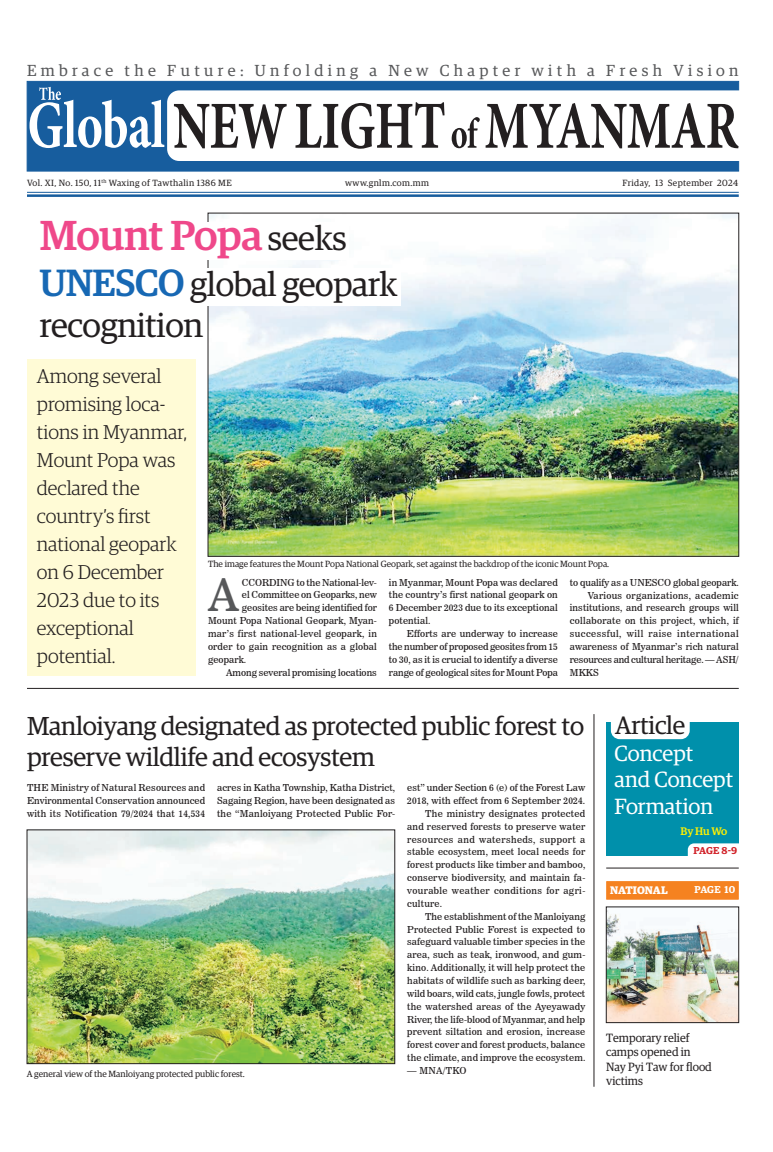
<style>
.page{position:relative;width:773px;height:1152px;background:#fff}
.page>*{position:absolute;margin:0;border:0;box-sizing:border-box;transform-origin:0 0}
._2nd_Body{font:44.8px "News 706 BT Roman C";color:#57585a}
.Brief_Head{font:500 42px "Guardian Egyp";letter-spacing:-.01em;color:#ef488a}
.Brief_Head-2{font:34px/40.8px "Guardian Egyp";letter-spacing:-.01em;color:#231f20}
.Brief_Head-3{font:26px/31.2px "Guardian Egyp";letter-spacing:-.01em;color:#231f20}
.Brief_Head-4{font:25.3px "Guardian Egyp";letter-spacing:-.01em;color:#231f20}
.t1{font:22px/26.4px "Guardian Egyp";color:#fff}
.t2{font:300 20px/28px "Guardian Egyp";color:#231f20}
.t3{font:16px "Guardian Egyp";letter-spacing:.27em;color:#57585a}
.t4{font:12px/14.4px "Guardian Egyp";color:#231f20}
.t5{font:700 11px "Guardian Egyp";letter-spacing:.005em;color:#fff}
.Brief_Head-5{font:500 11px "Guardian Egyp";color:#fff101}
.Spill_Style{font:600 10px "Guardian Egyp";color:#d1232a}
.Spill_Style-2{font:600 10px "Guardian Egyp";color:#fff}
._2nd_Body-2{font:9.5px/12.9px "News 706 BT Roman C";letter-spacing:.01em;color:#231f20;text-align:justify}
._2nd_Body-3{font:9.5px "News 706 BT Roman C";letter-spacing:-.01em;color:#231f20}
.t6{font:9px "Guardian Egyp";color:#231f20}
.t7{font:9px "Guardian Egyp";letter-spacing:.04em;color:#231f20}
.s1{font-weight:400;font-size:34px;color:#231f20}
.s2{font-weight:500;font-size:38px;color:#1768b4}
</style>
<div class="page">
<div style="left:27px;top:359px;width:169px;height:317px;background:#fffbd6"></div>
<div style="left:27px;top:81px;width:711px;height:90px;background:#175d9e"></div>
<div style="left:167px;top:90px;width:573px;height:71px;background:#fff"></div>
<svg style="left:174px;top:102px;width:564px;height:47px;background:#b2b1b1"></svg>
<svg style="left:30px;top:87px;width:134px;height:61px"></svg>
<hr style="left:27px;top:192px;width:711px;height:1px;background:#175d9e">
<hr style="left:27px;top:194px;width:711px;height:3px;background:#175d9e">
<img style="left:210px;top:215px;width:526px;height:339px">
<div style="left:202px;top:222px;width:146px;height:38px;background:#fff"></div>
<div style="left:202px;top:268px;width:198px;height:37px;background:#fff"></div>
<hr style="left:27px;top:688px;width:711px;height:1px;background:#231f20">
<hr style="left:593px;top:714px;width:1px;height:373px;background:#231f20">
<img style="left:29px;top:832px;width:364px;height:230px">
<div style="left:27px;top:830px;width:368px;height:234px;border:1px solid #231f20"></div>
<div style="left:606px;top:722px;width:132px;height:133px;background:#0090ab"></div>
<svg style="left:611px;top:722px;width:78px;height:17px"></svg>
<svg style="left:687px;top:843px;width:52px;height:13px"></svg>
<div style="left:606px;top:881px;width:132px;height:19px;background:#f58220;border:1px solid #f58220"></div>
<hr style="left:606px;top:868px;width:132px;height:1px;background:#231f20">
<img style="left:608px;top:910px;width:128px;height:111px">
<div style="left:606px;top:907px;width:132px;height:116px;border:1px solid #231f20"></div>
<p class="t3" style="left:27px;top:59px;width:713px">Embrace the Future: Unfolding a New Chapter with a Fresh Vision</p>
<p class="t7" style="left:27px;top:176px;width:206px">Vol. XI, No. 150, 11<sup>th</sup> Waxing of Tawthalin 1386 ME</p>
<p class="t7" style="left:345px;top:176px;width:85px">www.gnlm.com.mm</p>
<p class="t7" style="left:622px;top:176px;width:117px">Friday, 13 September 2024</p>
<p class="Brief_Head" style="left:40px;top:205px;width:308px">Mount Popa <span class="s1">seeks</span></p>
<p class="Brief_Head-2" style="left:40px;top:261px;width:359px"><span class="s2">UNESCO</span> global geopark recognition</p>
<p class="t2" style="left:37px;top:361px;width:152px">Among several promising loca&shy;tions in Myanmar,<br>Mount Popa was declared the country’s first national geopark on 6 December<br>2023 due to its exceptional potential.</p>
<p class="t6" style="left:208px;top:557px;width:403px">The image features the Mount Popa National Geopark, set against the backdrop of the iconic Mount Popa.</p>
<p class="_2nd_Body" style="left:208px;top:568px;width:32px">A</p>
<p class="_2nd_Body-3" style="left:242px;top:576px;width:136px">CCORDING to the National-lev-</p>
<p class="_2nd_Body-2" style="left:242px;top:589px;width:136px">el Committee on Geoparks, new</p>
<p class="_2nd_Body-2" style="left:242px;top:601px;width:136px">geosites are being identified for</p>
<p class="_2nd_Body-2" style="left:208px;top:614px;width:170px">Mount Popa National Geopark, Myan-</p>
<p class="_2nd_Body-2" style="left:208px;top:627px;width:170px">mar’s first national-level geopark, in</p>
<p class="_2nd_Body-2" style="left:208px;top:640px;width:170px">order to gain recognition as a global</p>
<p class="_2nd_Body-2" style="left:208px;top:653px;width:40px">geopark.</p>
<p class="_2nd_Body-2" style="left:226px;top:666px;width:152px">Among several promising locations</p>
<p class="_2nd_Body-2" style="left:389px;top:576px;width:170px">in Myanmar, Mount Popa was declared the country’s first national geopark on 6 December 2023 due to its exceptional potential.</p>
<p class="_2nd_Body-2" style="left:389px;top:627px;width:170px;text-indent:18px">Efforts are underway to increase the number of proposed geosites from 15 to 30, as it is crucial to identify a diverse range of geological sites for Mount Popa</p>
<p class="_2nd_Body-2" style="left:570px;top:576px;width:170px">to qualify as a UNESCO global geopark.</p>
<p class="_2nd_Body-2" style="left:570px;top:589px;width:170px;text-indent:18px">Various organizations, academic institutions, and research groups will collaborate on this project, which, if successful, will raise international awareness of Myanmar’s rich natural resources and cultural heritage. — ASH/ MKKS</p>
<p class="Brief_Head-3" style="left:27px;top:708px;width:558px">Manloiyang designated as protected public forest to preserve wildlife and ecosystem</p>
<p class="_2nd_Body-2" style="left:27px;top:781px;width:180px">THE Ministry of Natural Resources and Environmental Conservation announced with its Notification 79/2024 that 14,534</p>
<p class="_2nd_Body-2" style="left:217px;top:781px;width:180px">acres in Katha Township, Katha District, Sagaing Region, have been designated as the “Manloiyang Protected Public For-</p>
<p class="_2nd_Body-2" style="left:407px;top:781px;width:179px">est” under Section 6 (e) of the Forest Law<br>2018, with effect from 6 September 2024.</p>
<p class="_2nd_Body-2" style="left:407px;top:807px;width:180px;text-indent:18px">The ministry designates protected and reserved forests to preserve water resources and watersheds, support a stable ecosystem, meet local needs for forest products like timber and bamboo, conserve biodiversity, and maintain fa&shy;vourable weather conditions for agri&shy;culture.</p>
<p class="_2nd_Body-2" style="left:407px;top:910px;width:180px;text-indent:18px">The establishment of the Manloiyang Protected Public Forest is expected to safeguard valuable timber species in the area, such as teak, ironwood, and gum&shy;kino. Additionally, it will help protect the habitats of wildlife such as barking deer, wild boars, wild cats, jungle fowls, protect the watershed areas of the Ayeyawady River, the life-blood of Myanmar, and help prevent siltation and erosion, increase forest cover and forest products, balance the climate, and improve the ecosystem.</p>
<p class="_2nd_Body-2" style="left:407px;top:1064px;width:61px">— MNA/TKO</p>
<p class="t6" style="left:27px;top:1068px;width:220px">A general view of the Manloiyang protected public forest.</p>
<p class="Brief_Head-4" style="left:615px;top:708px;width:71px">Article</p>
<p class="t1" style="left:614px;top:739px;width:120px">Concept and Concept<br>Formation</p>
<p class="Brief_Head-5" style="left:680px;top:823px;width:48px">By Hu Wo</p>
<p class="Spill_Style" style="left:693px;top:843px;width:45px">PAGE 8-9</p>
<p class="t5" style="left:610px;top:882px;width:59px">NATIONAL</p>
<p class="Spill_Style-2" style="left:694px;top:883px;width:42px">PAGE 10</p>
<p class="t4" style="left:606px;top:1030px;width:107px">Temporary relief camps opened in<br>Nay Pyi Taw for flood victims</p>
</div>
